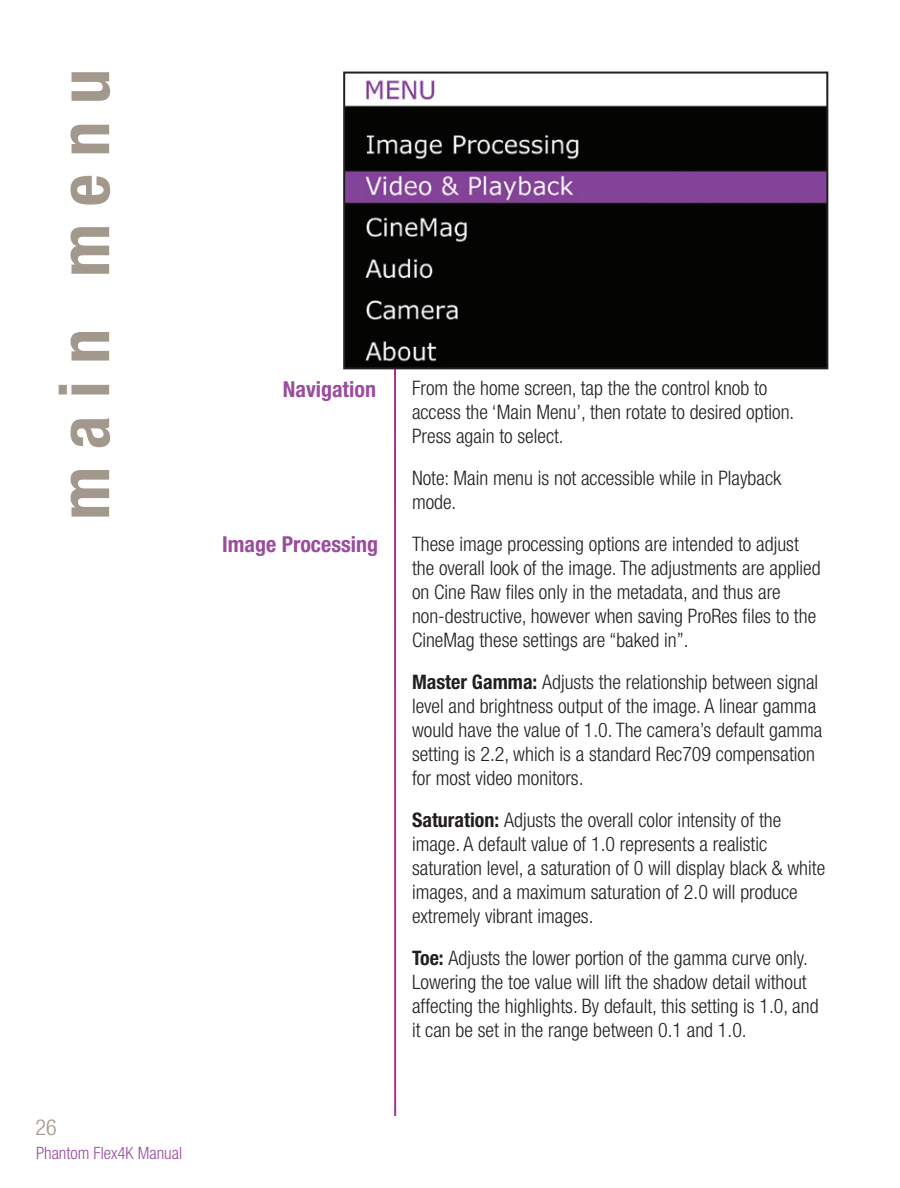
<style>
.page{position:relative;width:900px;height:1188px;background:#fff}
.page>*{position:absolute;margin:0;border:0;box-sizing:border-box;transform-origin:0 0}
.t1{font:700 condensed 70px "Helvetica Neue";letter-spacing:.25em;color:#a2988b}
.t2{font:700 condensed 22px "Helvetica Neue";color:#9a4c9d}
.t3{font:300 condensed 22px "Helvetica Neue";color:#a2988b}
.t4{font:300 condensed 20px/24px "Helvetica Neue";color:#231f20}
.t5{font:300 condensed 17px "Helvetica Neue";color:#9a4c9d}
.s1{font-weight:700}
</style>
<div class="page">
<hr style="left:394px;top:72px;width:2px;height:1044px;background:#9e3493">
<img style="left:346px;top:75px;width:479px;height:291px">
<div style="left:343px;top:72px;width:485px;height:297px;border:2px solid #231f20"></div>
<h1 class="t1" style="left:42px;top:520px;width:452px;rotate:-90deg">main menu</h1>
<p class="t3" style="left:36px;top:1115px;width:23px">26</p>
<p class="t5" style="left:36px;top:1144px;width:148px">Phantom Flex4K Manual</p>
<p class="t2" style="left:283px;top:375px;width:95px">Navigation</p>
<p class="t2" style="left:222px;top:531px;width:157px">Image Processing</p>
<p class="t4" style="left:412px;top:376px;width:384px">From the home screen, tap the the control knob to access the ‘Main Menu’, then rotate to desired option.<br>Press again to select.</p>
<p class="t4" style="left:412px;top:466px;width:371px">Note: Main menu is not accessible while in Playback mode.</p>
<p class="t4" style="left:412px;top:532px;width:410px">These image processing options are intended to adjust the overall look of the image. The adjustments are applied on Cine Raw files only in the metadata, and thus are non-destructive, however when saving ProRes files to the CineMag these settings are “baked in”.</p>
<p class="t4" style="left:412px;top:670px;width:412px"><span class="s1">Master Gamma:</span> Adjusts the relationship between signal level and brightness output of the image. A linear gamma would have the value of 1.0. The camera’s default gamma setting is 2.2, which is a standard Rec709 compensation for most video monitors.</p>
<p class="t4" style="left:412px;top:808px;width:415px"><span class="s1">Saturation:</span> Adjusts the overall color intensity of the image. A default value of 1.0 represents a realistic saturation level, a saturation of 0 will display black &amp; white images, and a maximum saturation of 2.0 will produce extremely vibrant images.</p>
<p class="t4" style="left:412px;top:946px;width:408px"><span class="s1">Toe:</span> Adjusts the lower portion of the gamma curve only.<br>Lowering the toe value will lift the shadow detail without affecting the highlights. By default, this setting is 1.0, and it can be set in the range between 0.1 and 1.0.</p>
</div>
